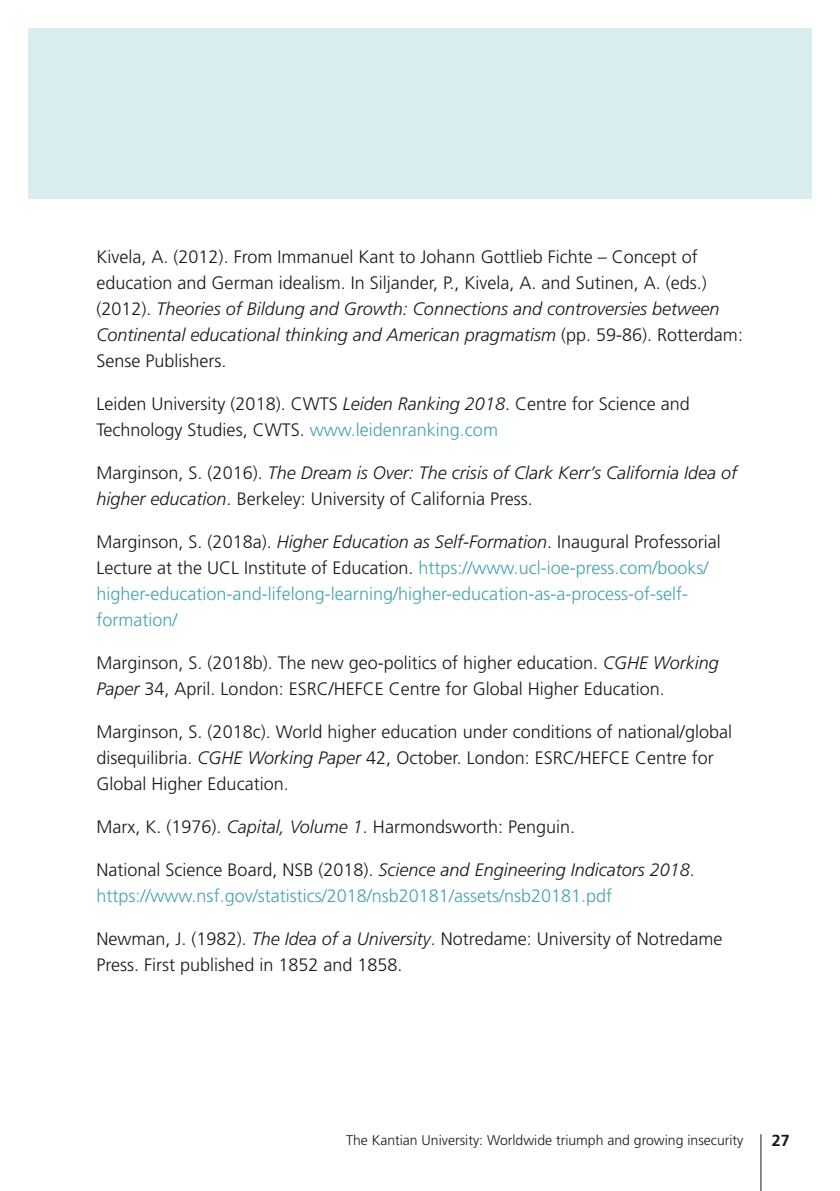
<style>
.page{position:relative;width:840px;height:1191px;background:#fff}
.page>*{position:absolute;margin:0;border:0;box-sizing:border-box;transform-origin:0 0}
.Body__3{font:300 18px/26px "Frutiger LT Std";color:#1b181c}
.Body__3-2{font:300 18px/26px "Frutiger LT Std";color:#47a3af}
.Body__3-3{font:italic 300 18px/26px "Frutiger LT Std";color:#1b181c}
.t1{font:700 16px "Frutiger LT Std";color:#1b181c}
.t2{font:300 14px "Frutiger LT Std";color:#1b181c}
.s1{font-style:italic}
.s2{color:#47a3af}
.s3{font-style:normal}
.s4{color:#1b181c}
.s5{font-style:italic;color:#1b181c}
</style>
<div class="page">
<div style="left:28px;top:28px;width:783px;height:170px;background:#daeeef"></div>
<hr style="left:760px;top:1134px;width:1px;height:57px;background:#1b181c">
<p class="Body__3" style="left:96px;top:244px;width:647px">Kivela, A. (2012). From Immanuel Kant to Johann Gottlieb Fichte – Concept of education and German idealism. In Siljander, P., Kivela, A. and Sutinen, A. (eds.) (2012). <span class="s1">Theories of Bildung and Growth: Connections and controversies between Continental educational thinking and American pragmatism</span> (pp. 59-86). Rotterdam:<br>Sense Publishers.</p>
<p class="Body__3" style="left:96px;top:391px;width:594px">Leiden University (2018). CWTS <span class="s1">Leiden Ranking 2018</span>. Centre for Science and<br>Technology Studies, CWTS. <span class="s2">www.leidenranking.com</span></p>
<p class="Body__3-3" style="left:96px;top:460px;width:642px"><span class="s3">Marginson, S. (2016).</span> The Dream is Over: The crisis of Clark Kerr’s California Idea of higher education<span class="s3">. Berkeley: University of California Press.</span></p>
<p class="Body__3-2" style="left:96px;top:529px;width:625px"><span class="s4">Marginson, S. (2018a).</span> <span class="s5">Higher Education as Self-Formation</span><span class="s4">. Inaugural Professorial Lecture at the UCL Institute of Education.</span> https://www.ucl-ioe-press.com/books/ higher-education-and-lifelong-learning/higher-education-as-a-process-of-self&shy;formation/</p>
<p class="Body__3" style="left:96px;top:650px;width:623px">Marginson, S. (2018b). The new geo-politics of higher education. <span class="s1">CGHE Working<br>Paper</span> 34, April. London: ESRC/HEFCE Centre for Global Higher Education.</p>
<p class="Body__3" style="left:96px;top:719px;width:636px">Marginson, S. (2018c). World higher education under conditions of national/global disequilibria. <span class="s1">CGHE Working Paper</span> 42, October. London: ESRC/HEFCE Centre for<br>Global Higher Education.</p>
<p class="Body__3" style="left:96px;top:814px;width:480px">Marx, K. (1976). <span class="s1">Capital, Volume 1</span>. Harmondsworth: Penguin.</p>
<p class="Body__3-2" style="left:96px;top:857px;width:599px"><span class="s4">National Science Board, NSB (2018).</span> <span class="s5">Science and Engineering Indicators 2018</span><span class="s4">. </span>https://www.nsf.gov/statistics/2018/nsb20181/assets/nsb20181.pdf</p>
<p class="Body__3" style="left:96px;top:926px;width:627px">Newman, J. (1982). <span class="s1">The Idea of a University</span>. Notredame: University of Notredame<br>Press. First published in 1852 and 1858.</p>
<p class="t2" style="left:346px;top:1132px;width:398px">The Kantian University: Worldwide triumph and growing insecurity</p>
<p class="t1" style="left:771px;top:1131px;width:19px">27</p>
</div>
